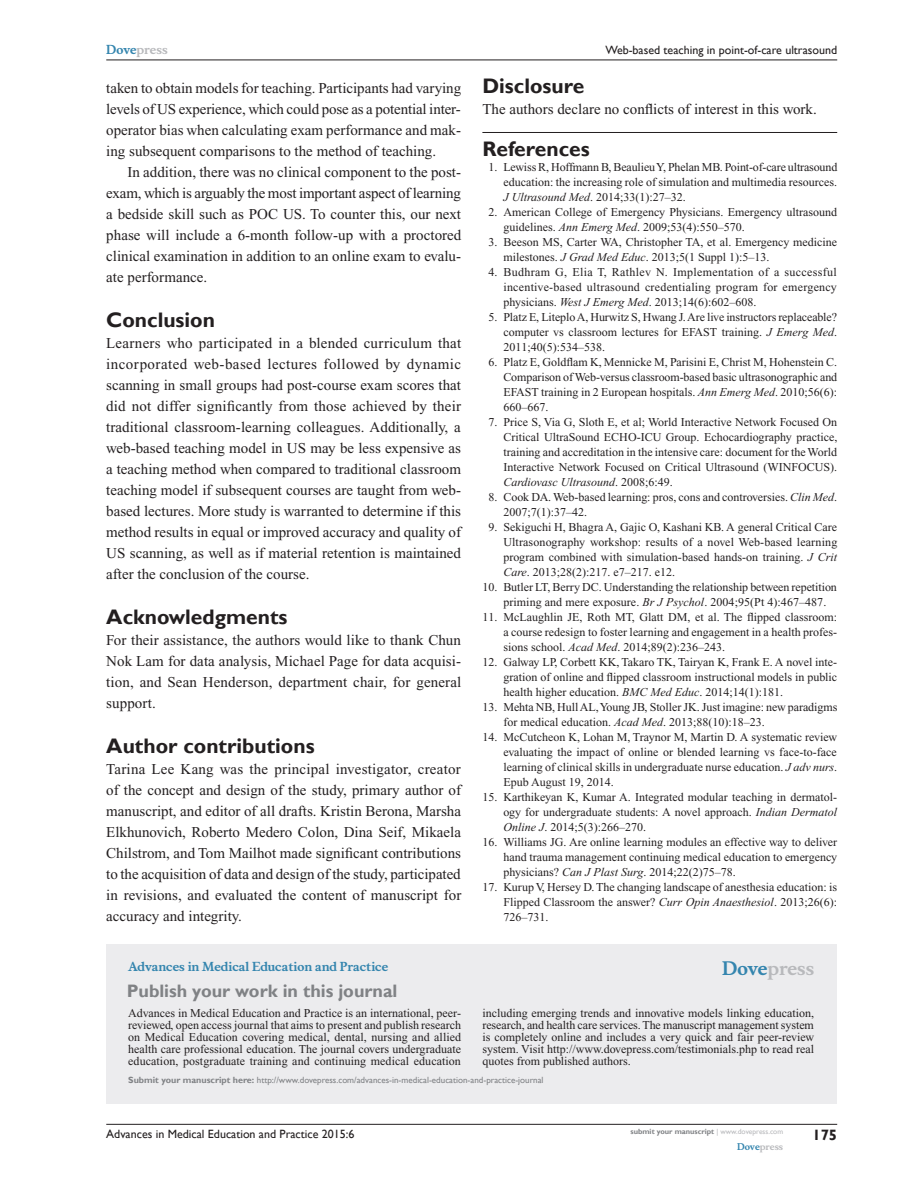
<style>
.page{position:relative;width:918px;height:1188px;background:#fff}
.page>*{position:absolute;margin:0;border:0;box-sizing:border-box;transform-origin:0 0}
.RefH{font:700 21px "Gill Sans";color:#231f20}
.PromBx-H1{font:700 18px "Gill Sans";color:#808285}
.PromBx-Brand{font:700 18px "Musee";color:#b8b9bc}
.TxF{font:15px/21px "Times New Roman";color:#231f20;text-align:justify}
.Tx{font:15px/21px "Times New Roman";color:#231f20;text-align:justify}
.t1{font:700 15px "Gill Sans";color:#231f20}
.RefNL2{font:12px/15px "Times New Roman";color:#231f20;text-align:justify}
.PromBx-Tx{font:12px/12px "Times New Roman";color:#231f20;text-align:justify}
.t2{font:12px "Gill Sans";color:#231f20}
.PromBx-JrnlName{font:700 12px "Musee";color:#3485ae}
.t3{font:700 12px "Musee";color:#b8b9bc}
.PromBx-SubmitMssWebA{font:9px "Gill Sans";color:#808285}
.t4{font:700 9px "Musee";color:#b8b9bc}
.t5{font:700 7.5px "Gill Sans";color:#808285}
.s1{color:#3485ae}
.s2{font-style:italic}
.s3{font-weight:700}
.s4{font-weight:400;color:#b8b9bc}
</style>
<div class="page">
<div style="left:106px;top:944px;width:731px;height:159px;background:#ececee"></div>
<hr style="left:106px;top:1124px;width:731px;height:1px;background:#231f20">
<hr style="left:106px;top:60px;width:731px;height:1px;background:#231f20">
<hr style="left:482px;top:132px;width:355px;height:1px;background:#231f20">
<p class="t3" style="left:106px;top:43px;width:63px"><span class="s1">Dove</span>press</p>
<p class="t2" style="left:606px;top:43px;width:233px">Web-based teaching in point-of-care ultrasound</p>
<p class="Tx" style="left:106px;top:77px;width:356px">taken to obtain models for teaching. Participants had varying levels of US experience, which could pose as a potential inter&shy;operator bias when calculating exam performance and mak&shy;ing subsequent comparisons to the method of teaching.</p>
<p class="Tx" style="left:106px;top:161px;width:357px;text-indent:21px">In addition, there was no clinical component to the post&shy;exam, which is arguably the most important aspect of learning a bedside skill such as POC US. To counter this, our next phase will include a 6-month follow-up with a proctored clinical examination in addition to an online exam to evalu&shy;ate performance.</p>
<h1 class="RefH" style="left:106px;top:307px;width:110px">Conclusion</h1>
<p class="TxF" style="left:106px;top:332px;width:357px">Learners who participated in a blended curriculum that incorporated web-based lectures followed by dynamic scanning in small groups had post-course exam scores that did not differ significantly from those achieved by their traditional classroom-learning colleagues. Additionally, a web-based teaching model in US may be less expensive as a teaching method when compared to traditional classroom teaching model if subsequent courses are taught from web&shy;based lectures. More study is warranted to determine if this method results in equal or improved accuracy and quality of US scanning, as well as if material retention is maintained after the conclusion of the course.</p>
<h1 class="RefH" style="left:106px;top:604px;width:183px">Acknowledgments</h1>
<p class="TxF" style="left:106px;top:629px;width:357px">For their assistance, the authors would like to thank Chun Nok Lam for data analysis, Michael Page for data acquisi&shy;tion, and Sean Henderson, department chair, for general support.</p>
<h1 class="RefH" style="left:106px;top:733px;width:210px">Author contributions</h1>
<p class="TxF" style="left:106px;top:758px;width:357px">Tarina Lee Kang was the principal investigator, creator of the concept and design of the study, primary author of manuscript, and editor of all drafts. Kristin Berona, Marsha Elkhunovich, Roberto Medero Colon, Dina Seif, Mikaela Chilstrom, and Tom Mailhot made significant contributions to the acquisition of data and design of the study, participated in revisions, and evaluated the content of manuscript for accuracy and integrity.</p>
<h1 class="RefH" style="left:482px;top:73px;width:103px">Disclosure</h1>
<p class="TxF" style="left:482px;top:98px;width:336px">The authors declare no conflicts of interest in this work.</p>
<p class="RefH" style="left:482px;top:136px;width:109px">References</p>
<p class="RefNL2" style="left:503px;top:159px;width:335px;text-indent:-15px">1. Lewiss R, Hoffmann B, Beaulieu Y, Phelan MB. Point-of-care ultrasound education: the increasing role of simulation and multimedia resources.<br><span class="s2">J Ultrasound Med</span>. 2014;33(1):27–32.</p>
<p class="RefNL2" style="left:503px;top:204px;width:335px;text-indent:-15px">2. American College of Emergency Physicians. Emergency ultrasound guidelines. <span class="s2">Ann Emerg Med</span>. 2009;53(4):550–570.</p>
<p class="RefNL2" style="left:503px;top:234px;width:335px;text-indent:-15px">3. Beeson MS, Carter WA, Christopher TA, et al. Emergency medicine milestones. <span class="s2">J Grad Med Educ</span>. 2013;5(1 Suppl 1):5–13.</p>
<p class="RefNL2" style="left:503px;top:264px;width:335px;text-indent:-15px">4. Budhram G, Elia T, Rathlev N. Implementation of a successful incentive-based ultrasound credentialing program for emergency physicians. <span class="s2">West J Emerg Med</span>. 2013;14(6):602–608.</p>
<p class="RefNL2" style="left:503px;top:309px;width:335px;text-indent:-15px">5. Platz E, Liteplo A, Hurwitz S, Hwang J. Are live instructors replaceable? computer vs classroom lectures for EFAST training. <span class="s2">J Emerg Med</span>.<br>2011;40(5):534–538.</p>
<p class="RefNL2" style="left:503px;top:354px;width:335px;text-indent:-15px">6. Platz E, Goldflam K, Mennicke M, Parisini E, Christ M, Hohenstein C.<br>Comparison of Web-versus classroom-based basic ultrasonographic and EFAST training in 2 European hospitals. <span class="s2">Ann Emerg Med</span>. 2010;56(6):<br>660–667.</p>
<p class="RefNL2" style="left:503px;top:414px;width:336px;text-indent:-15px">7. Price S, Via G, Sloth E, et al; World Interactive Network Focused On Critical UltraSound ECHO-ICU Group. Echocardiography practice, training and accreditation in the intensive care: document for the World Interactive Network Focused on Critical Ultrasound (WINFOCUS).<br><span class="s2">Cardiovasc Ultrasound</span>. 2008;6:49.</p>
<p class="RefNL2" style="left:503px;top:489px;width:335px;text-indent:-15px">8. Cook DA. Web-based learning: pros, cons and controversies. <span class="s2">Clin Med</span>.<br>2007;7(1):37–42.</p>
<p class="RefNL2" style="left:503px;top:519px;width:335px;text-indent:-15px">9. Sekiguchi H, Bhagra A, Gajic O, Kashani KB. A general Critical Care Ultrasonography workshop: results of a novel Web-based learning program combined with simulation-based hands-on training. <span class="s2">J Crit Care</span>. 2013;28(2):217. e7–217. e12.</p>
<p class="RefNL2" style="left:503px;top:579px;width:335px;text-indent:-21px">10. Butler LT, Berry DC. Understanding the relationship between repetition priming and mere exposure. <span class="s2">Br J Psychol</span>. 2004;95(Pt 4):467–487.</p>
<p class="RefNL2" style="left:503px;top:609px;width:335px;text-indent:-21px">11. McLaughlin JE, Roth MT, Glatt DM, et al. The flipped classroom: a course redesign to foster learning and engagement in a health profes&shy;sions school. <span class="s2">Acad Med</span>. 2014;89(2):236–243.</p>
<p class="RefNL2" style="left:503px;top:654px;width:335px;text-indent:-21px">12. Galway LP, Corbett KK, Takaro TK, Tairyan K, Frank E. A novel inte&shy;gration of online and flipped classroom instructional models in public health higher education. <span class="s2">BMC Med Educ</span>. 2014;14(1):181.</p>
<p class="RefNL2" style="left:503px;top:699px;width:335px;text-indent:-21px">13. Mehta NB, Hull AL, Young JB, Stoller JK. Just imagine: new paradigms for medical education. <span class="s2">Acad Med</span>. 2013;88(10):18–23.</p>
<p class="RefNL2" style="left:503px;top:729px;width:335px;text-indent:-21px">14. McCutcheon K, Lohan M, Traynor M, Martin D. A systematic review evaluating the impact of online or blended learning vs face-to-face learning of clinical skills in undergraduate nurse education. <span class="s2">J adv nurs</span>.<br>Epub August 19, 2014.</p>
<p class="RefNL2" style="left:503px;top:789px;width:335px;text-indent:-21px">15. Karthikeyan K, Kumar A. Integrated modular teaching in dermatol&shy;ogy for undergraduate students: A novel approach. <span class="s2">Indian Dermatol Online J</span>. 2014;5(3):266–270.</p>
<p class="RefNL2" style="left:503px;top:834px;width:335px;text-indent:-21px">16. Williams JG. Are online learning modules an effective way to deliver hand trauma management continuing medical education to emergency physicians? <span class="s2">Can J Plast Surg</span>. 2014;22(2)75–78.</p>
<p class="RefNL2" style="left:503px;top:879px;width:335px;text-indent:-21px">17. Kurup V, Hersey D. The changing landscape of anesthesia education: is Flipped Classroom the answer? <span class="s2">Curr Opin Anaesthesiol</span>. 2013;26(6):<br>726–731.</p>
<p class="PromBx-JrnlName" style="left:128px;top:959px;width:262px">Advances in Medical Education and Practice</p>
<p class="PromBx-H1" style="left:127px;top:980px;width:272px">Publish your work in this journal</p>
<p class="PromBx-Brand" style="left:722px;top:958px;width:94px"><span class="s1">Dove</span>press</p>
<p class="PromBx-Tx" style="left:128px;top:1007px;width:334px">Advances in Medical Education and Practice is an international, peer&shy;reviewed, open access journal that aims to present and publish research on Medical Education covering medical, dental, nursing and allied health care professional education. The journal covers undergraduate education, postgraduate training and continuing medical education</p>
<p class="PromBx-Tx" style="left:482px;top:1007px;width:333px">including emerging trends and innovative models linking education, research, and health care services. The manuscript management system is completely online and includes a very quick and fair peer-review system. Visit http://www.dovepress.com/testimonials.php to read real quotes from published authors.</p>
<p class="PromBx-SubmitMssWebA" style="left:128px;top:1075px;width:417px"><span class="s3">Submit your manuscript here:</span> http://www.dovepress.com/advances-in-medical-education-and-practice-journal</p>
<p class="t2" style="left:106px;top:1127px;width:250px">Advances in Medical Education and Practice 2015:6</p>
<p class="t5" style="left:631px;top:1127px;width:154px">submit your manuscript <span class="s4">| www.dovepress.com</span></p>
<p class="t4" style="left:737px;top:1141px;width:48px"><span class="s1">Dove</span>press</p>
<p class="t1" style="left:812px;top:1126px;width:26px">175</p>
</div>
